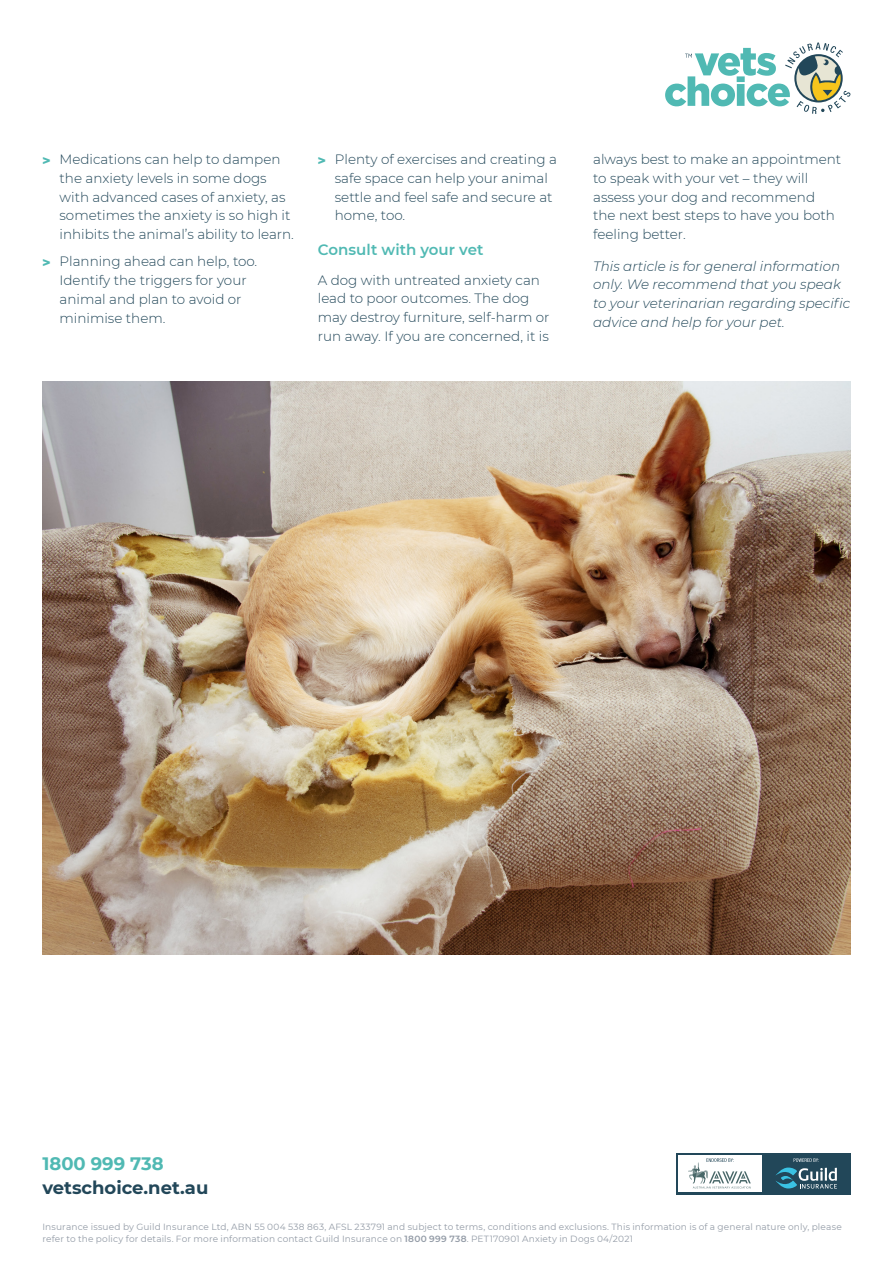
<style>
.page{position:relative;width:893px;height:1263px;background:#fff}
.page>*{position:absolute;margin:0;border:0;box-sizing:border-box;transform-origin:0 0}
.t1{font:700 18px/24.8px "Montserrat";color:#224759}
.Sub_Heading_3{font:600 15px "Montserrat";color:#50b9b3}
.Body_Copy{font:300 13.5px/18.8px "Montserrat";color:#224759}
.Body_Copy-2{font:italic 300 13.5px/18.8px "Montserrat";color:#224759}
.Body_Copy-3{font:9px/12px "Montserrat";letter-spacing:.015em;color:#949ca7}
.s1{font-family:"Helvetica Neue LT Std";font-weight:800;color:#50b9b3}
.s2{color:#50b9b3}
.s3{font-weight:600}
</style>
<div class="page">
<img style="left:43px;top:382px;width:807px;height:572px">
<div style="left:676px;top:1153px;width:174px;height:41px;background:#224759"></div>
<div style="left:679px;top:1155px;width:83px;height:37px;background:#fff"></div>
<svg style="left:776px;top:1158px;width:61px;height:30px"></svg>
<svg style="left:688px;top:1158px;width:63px;height:30px"></svg>
<svg style="left:665px;top:43px;width:185px;height:71px"></svg>
<p class="Body_Copy" style="left:60px;top:149px;width:236px;text-indent:-17px"><span class="s1">&gt;</span> Medications can help to dampen the anxiety levels in some dogs with advanced cases of anxiety, as sometimes the anxiety is so high it inhibits the animal’s ability to learn.</p>
<p class="Body_Copy" style="left:60px;top:252px;width:199px;text-indent:-17px"><span class="s1">&gt;</span> Planning ahead can help, too.<br>Identify the triggers for your animal and plan to avoid or minimise them.</p>
<p class="Body_Copy" style="left:335px;top:149px;width:224px;text-indent:-17px"><span class="s1">&gt;</span> Plenty of exercises and creating a safe space can help your animal settle and feel safe and secure at home, too.</p>
<p class="Sub_Heading_3" style="left:318px;top:239px;width:167px">Consult with your vet</p>
<p class="Body_Copy" style="left:318px;top:270px;width:233px">A dog with untreated anxiety can lead to poor outcomes. The dog may destroy furniture, self-harm or run away. If you are concerned, it is</p>
<p class="Body_Copy" style="left:593px;top:149px;width:250px">always best to make an appointment to speak with your vet – they will assess your dog and recommend<br>the next best steps to have you both feeling better.</p>
<p class="Body_Copy-2" style="left:593px;top:256px;width:259px">This article is for general information only. We recommend that you speak to your veterinarian regarding specific advice and help for your pet.</p>
<p class="t1" style="left:43px;top:1150px;width:167px"><span class="s2">1800 999 738 </span>vetschoice.net.au</p>
<p class="Body_Copy-3" style="left:43px;top:1220px;width:801px">Insurance issued by Guild Insurance Ltd, ABN 55 004 538 863, AFSL 233791 and subject to terms, conditions and exclusions. This information is of a general nature only, please refer to the policy for details. For more information contact Guild Insurance on <span class="s3">1800 999 738</span>. PET170901 Anxiety in Dogs 04/2021</p>
</div>
